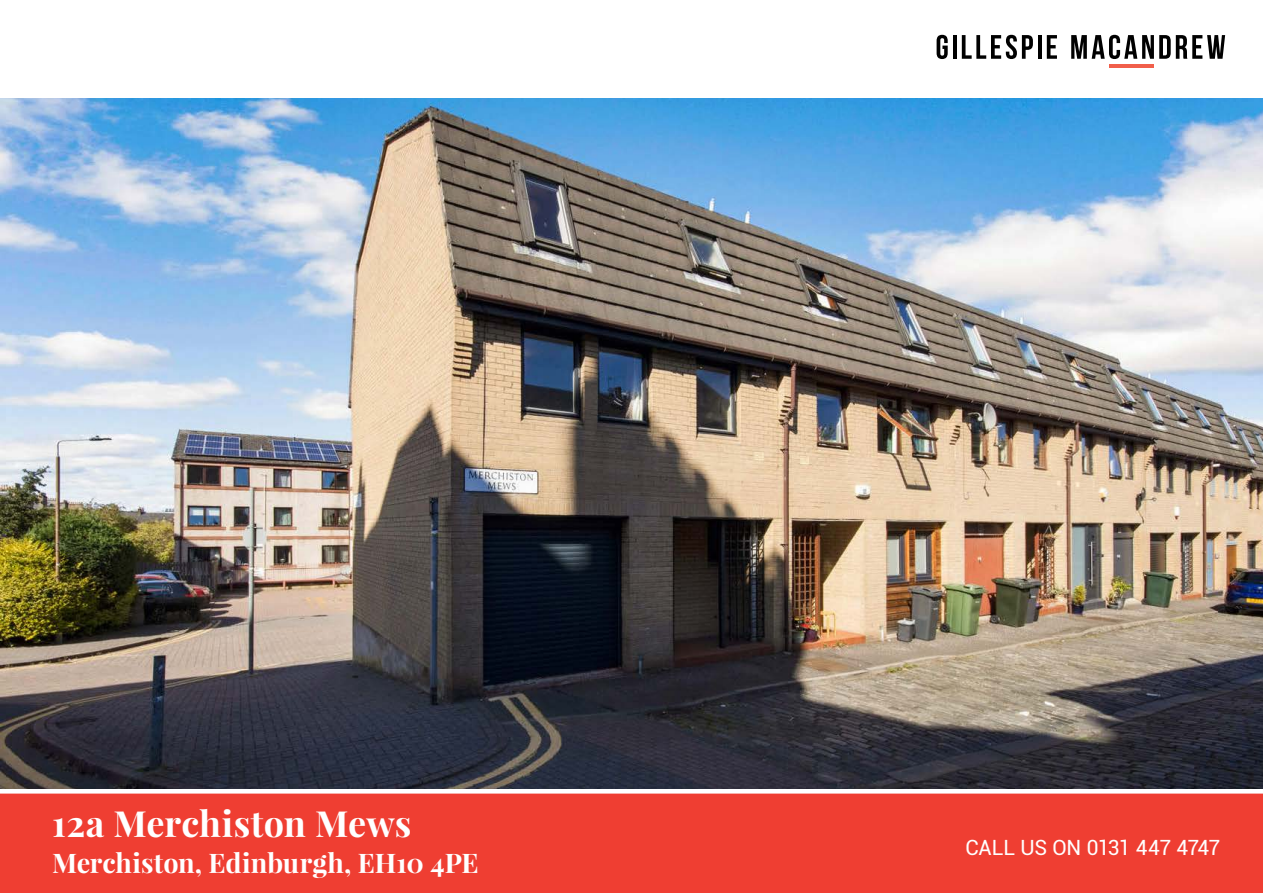
<style>
.page{position:relative;width:1263px;height:893px;background:#fff}
.page>*{position:absolute;margin:0;border:0;box-sizing:border-box;transform-origin:0 0}
._1_address{font:700 36px "Playfair Display";letter-spacing:.005em;color:#fff}
._1_address-2{font:700 27px "Playfair Display";color:#fff}
.t1{font:21px "Roboto";letter-spacing:-.03em;color:#fff}
</style>
<div class="page">
<div style="left:0;top:794px;width:1263px;height:99px;background:#ef3e32"></div>
<img style="left:1px;top:99px;width:1262px;height:690px">
<hr style="left:1109px;top:64px;width:45px;height:4px;background:#f15f4b">
<svg style="left:936px;top:35px;width:12px;height:24px"></svg>
<hr style="left:953px;top:35px;width:3px;height:24px;background:#000">
<svg style="left:962px;top:35px;width:71px;height:24px"></svg>
<hr style="left:1038px;top:35px;width:3px;height:24px;background:#000">
<svg style="left:1047px;top:35px;width:10px;height:24px"></svg>
<svg style="left:1071px;top:35px;width:154px;height:24px"></svg>
<p class="_1_address" style="left:52px;top:800px;width:361px">12a Merchiston Mews</p>
<p class="_1_address-2" style="left:52px;top:845px;width:428px">Merchiston, Edinburgh, EH10 4PE</p>
<p class="t1" style="left:965px;top:833px;width:256px">CALL US ON 0131 447 4747</p>
</div>
